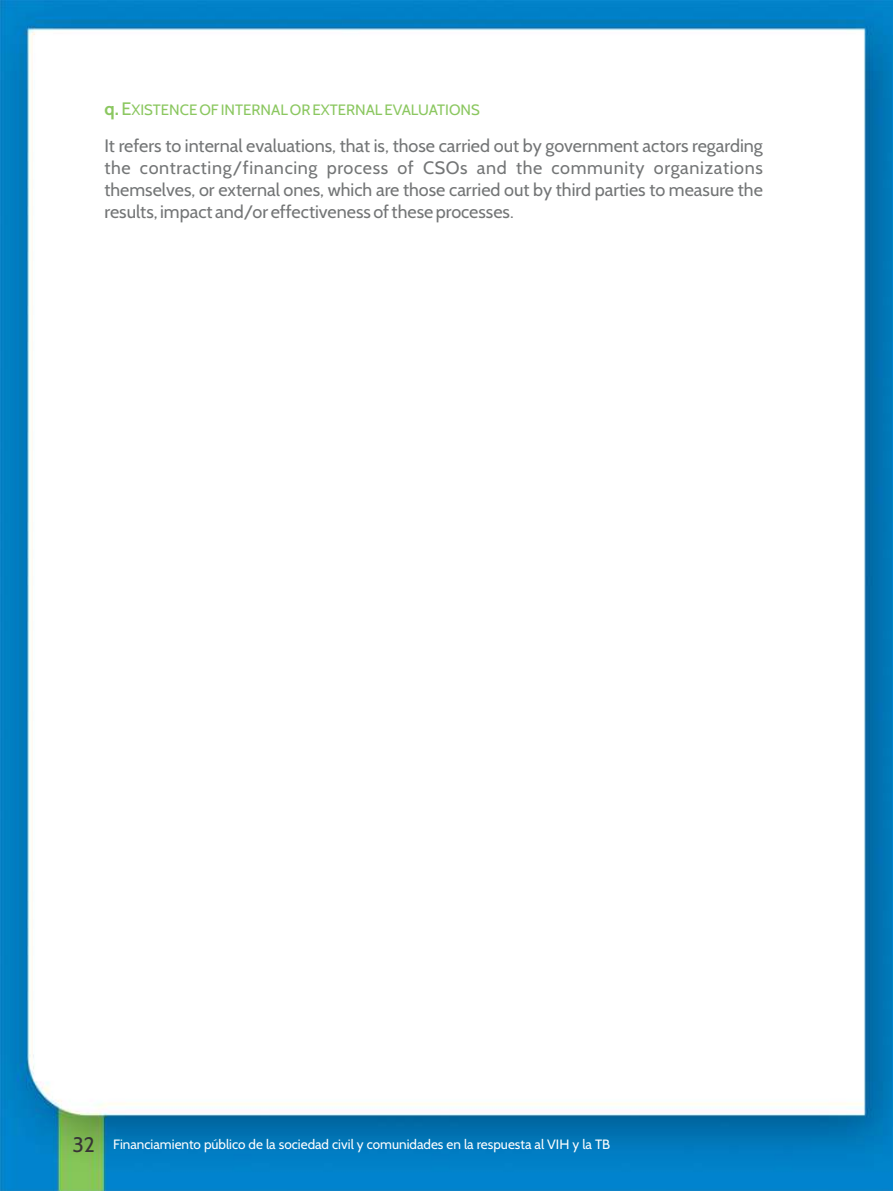
<style>
.page{position:relative;width:893px;height:1191px;background:#fff}
.page>*{position:absolute;margin:0;border:0;box-sizing:border-box;transform-origin:0 0}
.t1{font:18px/21.9px "Cabin";color:#737576;text-align:justify}
.t2{font:15px "Cabin";color:#8bc760}
.t3{font:13.5px "Cabin";color:#fefefe}
.s1{font-weight:700;font-size:18px}
.s2{font-size:18px}
.s3{font-size:21px;color:#373435}
</style>
<div class="page">
<img style="left:0;top:0;width:893px;height:1191px">
<p class="t2" style="left:105px;top:100px;width:377px"><span class="s1">q.</span> <span class="s2">E</span>XISTENCE OF INTERNAL OR EXTERNAL EVALUATIONS</p>
<p class="t1" style="left:104px;top:135px;width:660px">It refers to internal evaluations, that is, those carried out by government actors regarding the contracting/financing process of CSOs and the community organizations themselves, or external ones, which are those carried out by third parties to measure the results, impact and/or effectiveness of these processes.</p>
<p class="t3" style="left:72px;top:1136px;width:539px"><span class="s3">32</span> Financiamiento público de la sociedad civil y comunidades en la respuesta al VIH y la TB</p>
</div>
